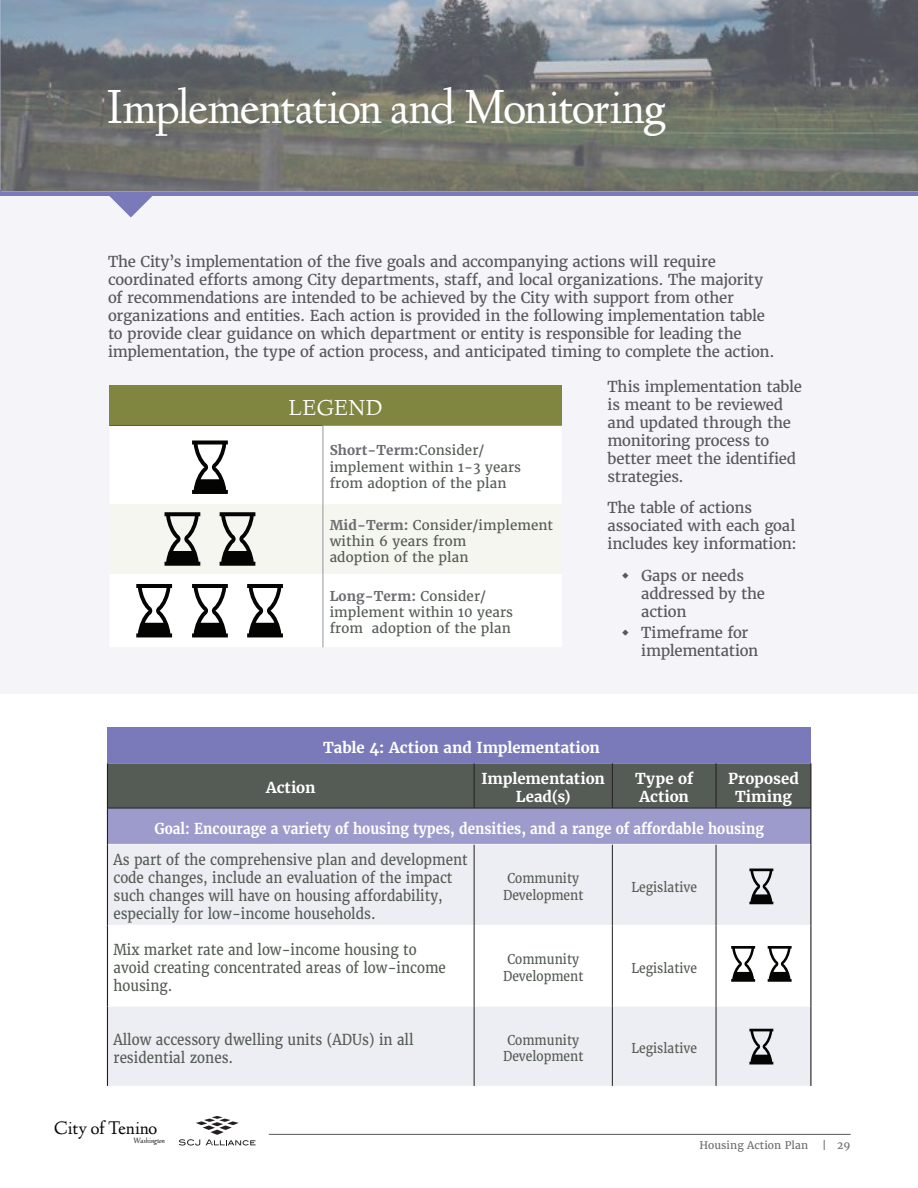
<style>
.page{position:relative;width:918px;height:1188px;background:#fff}
.page>*{position:absolute;margin:0;border:0;box-sizing:border-box;transform-origin:0 0}
.t1{font:49.5px "Linden Hill";letter-spacing:-.025em;color:#fff}
.t2{font:22.5px "Linden Hill";letter-spacing:.015em;color:#fff}
.t3{font:18.9px "Linden Hill";color:#040503}
.t4{font:15px/18px "Merriweather";letter-spacing:-.015em;color:#57585a}
.t5{font:15px/18px "Merriweather";color:#555c55;scale:.9 1}
.t6{font:700 15px/18px "Merriweather";color:#fff;text-align:center}
.t7{font:700 15px "Merriweather";color:#fff;scale:.9 1}
.t8{font:13.5px/16.2px "Merriweather";letter-spacing:.005em;color:#555c55}
.t9{font:13.5px/16.2px "Merriweather";letter-spacing:.005em;color:#555c55;text-align:center;scale:.9 1}
.t10{font:10.5px "Merriweather";letter-spacing:.005em;color:#6c6d70}
.t11{font:italic 7.65px "Linden Hill";color:#040503}
.s1{font-weight:700;color:#6c6d70}
</style>
<div class="page">
<hr style="left:269px;top:1134px;width:581px;height:1px;background:#57585a">
<svg style="left:179px;top:1116px;width:77px;height:30px"></svg>
<div style="left:1px;top:193px;width:917px;height:500px;background:#f4f4f9"></div>
<svg style="left:109px;top:196px;width:43px;height:22px"></svg>
<div style="left:0;top:191px;width:918px;height:5px;background:#7a7aba"></div>
<svg style="left:1px;top:0;width:917px;height:191px;background:#757a7a"></svg>
<div style="left:109px;top:386px;width:453px;height:40px;background:#808540"></div>
<div style="left:110px;top:426px;width:452px;height:221px;background:#fff"></div>
<hr style="left:323px;top:425px;width:239px;height:1px;background:#939598">
<hr style="left:323px;top:426px;width:1px;height:78px;background:#939598">
<hr style="left:323px;top:574px;width:1px;height:73px;background:#939598">
<hr style="left:109px;top:425px;width:214px;height:1px;background:#555c55">
<div style="left:107px;top:727px;width:704px;height:36px;background:#7a7aba"></div>
<div style="left:108px;top:763px;width:702px;height:45px;background:#555c55"></div>
<div style="left:107px;top:808px;width:704px;height:36px;background:#9d9bcc"></div>
<svg style="left:108px;top:845px;width:702px;height:241px;fill:#edeef4"></svg>
<hr style="left:108px;top:844px;width:366px;height:1px;background:#f9f9fb">
<hr style="left:474px;top:844px;width:138px;height:1px;background:#f9f9fb">
<hr style="left:612px;top:844px;width:104px;height:1px;background:#f9f9fb">
<hr style="left:716px;top:844px;width:94px;height:1px;background:#f9f9fb">
<hr style="left:108px;top:1006px;width:366px;height:1px;background:#f9f9fb">
<hr style="left:474px;top:1006px;width:138px;height:1px;background:#f9f9fb">
<hr style="left:613px;top:1006px;width:103px;height:1px;background:#f9f9fb">
<hr style="left:716px;top:1006px;width:94px;height:1px;background:#f9f9fb">
<hr style="left:108px;top:925px;width:366px;height:1px;background:#fff">
<hr style="left:474px;top:925px;width:138px;height:1px;background:#fff">
<hr style="left:613px;top:925px;width:103px;height:1px;background:#fff">
<hr style="left:716px;top:925px;width:94px;height:1px;background:#fff">
<hr style="left:107px;top:763px;width:1px;height:45px;background:#231f20">
<hr style="left:810px;top:763px;width:1px;height:45px;background:#231f20">
<hr style="left:107px;top:808px;width:1px;height:36px;background:#231f20">
<hr style="left:107px;top:844px;width:1px;height:81px;background:#231f20">
<hr style="left:107px;top:925px;width:1px;height:81px;background:#231f20">
<hr style="left:107px;top:1006px;width:1px;height:80px;background:#231f20">
<hr style="left:810px;top:808px;width:1px;height:36px;background:#231f20">
<hr style="left:810px;top:844px;width:1px;height:81px;background:#231f20">
<hr style="left:810px;top:925px;width:1px;height:81px;background:#231f20">
<hr style="left:810px;top:1006px;width:1px;height:80px;background:#231f20">
<hr style="left:474px;top:763px;width:1px;height:45px;background:#231f20">
<hr style="left:612px;top:763px;width:1px;height:45px;background:#231f20">
<hr style="left:716px;top:763px;width:1px;height:45px;background:#231f20">
<hr style="left:108px;top:808px;width:366px;height:1px;background:#231f20">
<hr style="left:474px;top:808px;width:138px;height:1px;background:#231f20">
<hr style="left:612px;top:808px;width:104px;height:1px;background:#231f20">
<hr style="left:716px;top:808px;width:94px;height:1px;background:#231f20">
<hr style="left:474px;top:845px;width:1px;height:80px;background:#231f20">
<hr style="left:612px;top:845px;width:1px;height:80px;background:#231f20">
<hr style="left:716px;top:845px;width:1px;height:80px;background:#231f20">
<hr style="left:474px;top:925px;width:1px;height:81px;background:#231f20">
<hr style="left:612px;top:925px;width:1px;height:81px;background:#231f20">
<hr style="left:716px;top:925px;width:1px;height:81px;background:#231f20">
<hr style="left:474px;top:1006px;width:1px;height:80px;background:#231f20">
<hr style="left:612px;top:1006px;width:1px;height:80px;background:#231f20">
<hr style="left:716px;top:1006px;width:1px;height:80px;background:#231f20">
<svg style="left:192px;top:440px;width:36px;height:54px"></svg>
<svg style="left:192px;top:584px;width:36px;height:53px"></svg>
<svg style="left:136px;top:584px;width:36px;height:53px"></svg>
<svg style="left:110px;top:504px;width:452px;height:70px"></svg>
<svg style="left:247px;top:584px;width:36px;height:53px"></svg>
<svg style="left:749px;top:869px;width:24px;height:35px"></svg>
<svg style="left:749px;top:1029px;width:24px;height:35px"></svg>
<svg style="left:731px;top:946px;width:24px;height:36px"></svg>
<svg style="left:768px;top:946px;width:24px;height:36px"></svg>
<h1 class="t1" style="left:107px;top:79px;width:561px">Implementation and Monitoring</h1>
<p class="t4" style="left:108px;top:253px;width:668px">The City’s implementation of the five goals and accompanying actions will require coordinated efforts among City departments, staff, and local organizations. The majority of recommendations are intended to be achieved by the City with support from other organizations and entities. Each action is provided in the following implementation table to provide clear guidance on which department or entity is responsible for leading the implementation, the type of action process, and anticipated timing to complete the action.</p>
<h2 class="t2" style="left:289px;top:396px;width:95px">LEGEND</h2>
<p class="t8" style="left:330px;top:443px;width:193px"><span class="s1">Short-Term:</span>Consider/ implement within 1-3 years from adoption of the plan</p>
<p class="t8" style="left:330px;top:517px;width:225px"><span class="s1">Mid-Term:</span> Consider/implement within 6 years from<br>adoption of the plan</p>
<p class="t8" style="left:330px;top:588px;width:185px"><span class="s1">Long-Term:</span> Consider/ implement within 10 years from adoption of the plan</p>
<p class="t4" style="left:608px;top:377px;width:196px">This implementation table is meant to be reviewed and updated through the monitoring process to better meet the identified strategies.</p>
<p class="t4" style="left:608px;top:499px;width:191px">The table of actions associated with each goal includes key information:</p>
<p class="t4" style="left:641px;top:566px;width:125px">Gaps or needs addressed by the action</p>
<p class="t4" style="left:641px;top:624px;width:119px">Timeframe for implementation</p>
<p class="t6" style="left:323px;top:738px;width:278px">Table 4: Action and Implementation</p>
<p class="t6" style="left:266px;top:779px;width:51px">Action</p>
<p class="t6" style="left:482px;top:770px;width:125px">Implementation<br>Lead(s)</p>
<p class="t6" style="left:635px;top:770px;width:60px;text-align:left">Type of<br>Action</p>
<p class="t6" style="left:728px;top:770px;width:72px">Proposed<br>Timing</p>
<p class="t7" style="left:155px;top:819px;width:679px">Goal: Encourage a variety of housing types, densities, and a range of affordable housing</p>
<p class="t5" style="left:113px;top:851px;width:395px">As part of the comprehensive plan and development code changes, include an evaluation of the impact such changes will have on housing affordability, especially for low-income households.</p>
<p class="t9" style="left:503px;top:871px;width:91px">Community<br>Development</p>
<p class="t9" style="left:631px;top:879px;width:74px">Legislative</p>
<p class="t5" style="left:113px;top:941px;width:371px">Mix market rate and low-income housing to avoid creating concentrated areas of low-income housing.</p>
<p class="t9" style="left:503px;top:952px;width:91px">Community<br>Development</p>
<p class="t9" style="left:631px;top:960px;width:74px">Legislative</p>
<p class="t5" style="left:113px;top:1030px;width:335px">Allow accessory dwelling units (ADUs) in all residential zones.</p>
<p class="t9" style="left:503px;top:1032px;width:91px">Community<br>Development</p>
<p class="t9" style="left:631px;top:1040px;width:74px">Legislative</p>
<p class="t3" style="left:54px;top:1117px;width:105px">City of Tenino</p>
<p class="t11" style="left:134px;top:1136px;width:33px">Washington</p>
<p class="t10" style="left:699px;top:1138px;width:110px">Housing Action Plan</p>
<p class="t10" style="left:822px;top:1138px;width:30px">| 29</p>
</div>
